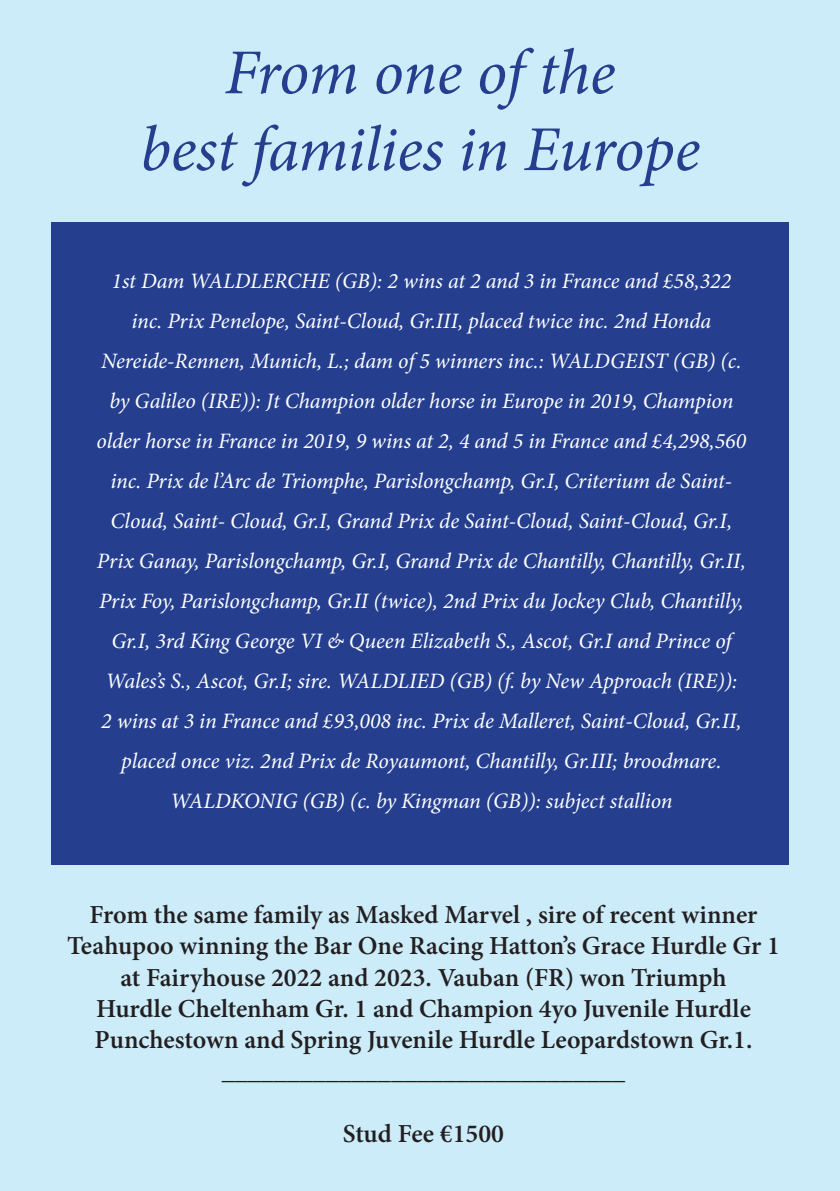
<style>
.page{position:relative;width:840px;height:1191px;background:#fff}
.page>*{position:absolute;margin:0;border:0;box-sizing:border-box;transform-origin:0 0}
.t1{font:italic 64px/76.8px "Minion Pro";letter-spacing:-.01em;color:#253f8e;text-align:center}
.t2{font:600 26px/31.2px "Minion Pro";color:#231f20;text-align:center}
.t3{font:italic 22px/40px "Minion Pro";letter-spacing:-.005em;color:#fff;text-align:center}
</style>
<div class="page">
<div style="left:0;top:0;width:839px;height:1191px;background:#ccecfa"></div>
<div style="left:51px;top:222px;width:737px;height:643px;background:#253f8e"></div>
<h1 class="t1" style="left:140px;top:34px;width:561px">From one of the<br>best families in Europe</h1>
<p class="t3" style="left:96px;top:261px;width:651px">1st Dam WALDLERCHE (GB): 2 wins at 2 and 3 in France and £58,322 inc. Prix Penelope, Saint-Cloud, Gr.III, placed twice inc. 2nd Honda Nereide-Rennen, Munich, L.; dam of 5 winners inc.: WALDGEIST (GB) (c. by Galileo (IRE)): Jt Champion older horse in Europe in 2019, Champion older horse in France in 2019, 9 wins at 2, 4 and 5 in France and £4,298,560 inc. Prix de l’Arc de Triomphe, Parislongchamp, Gr.I, Criterium de Saint-Cloud, Saint- Cloud, Gr.I, Grand Prix de Saint-Cloud, Saint-Cloud, Gr.I, Prix Ganay, Parislongchamp, Gr.I, Grand Prix de Chantilly, Chantilly, Gr.II, Prix Foy, Parislongchamp, Gr.II (twice), 2nd Prix du Jockey Club, Chantilly, Gr.I, 3rd King George VI &amp; Queen Elizabeth S., Ascot, Gr.I and Prince of Wales’s S., Ascot, Gr.I; sire. WALDLIED (GB) (f. by New Approach (IRE)):<br>2 wins at 3 in France and £93,008 inc. Prix de Malleret, Saint-Cloud, Gr.II, placed once viz. 2nd Prix de Royaumont, Chantilly, Gr.III; broodmare.<br>WALDKONIG (GB) (c. by Kingman (GB)): subject stallion</p>
<p class="t2" style="left:67px;top:899px;width:714px">From the same family as Masked Marvel , sire of recent winner Teahupoo winning the Bar One Racing Hatton’s Grace Hurdle Gr 1 at Fairyhouse 2022 and 2023. Vauban (FR) won Triumph<br>Hurdle Cheltenham Gr. 1 and Champion 4yo Juvenile Hurdle Punchestown and Spring Juvenile Hurdle Leopardstown Gr.1. _______________________________</p>
<p class="t2" style="left:343px;top:1117px;width:163px">Stud Fee €1500</p>
</div>
